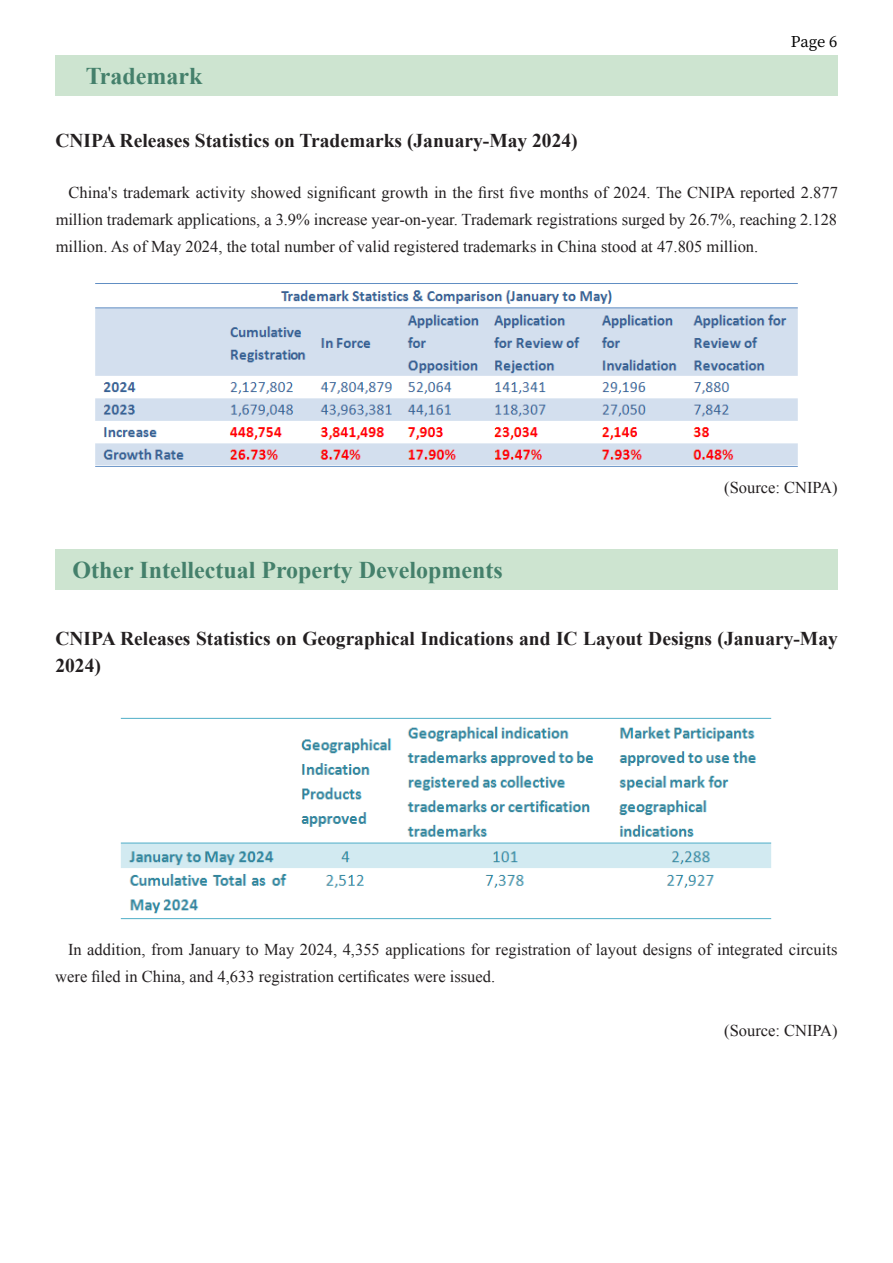
<style>
.page{position:relative;width:893px;height:1263px;background:#fff}
.page>*{position:absolute;margin:0;border:0;box-sizing:border-box;transform-origin:0 0}
.t1{font:700 24px "Times New Roman";color:#44806b}
.正文{font:700 19.5px/27px "Times New Roman";color:#231f20}
.标题{font:16.5px/27px "Times New Roman";color:#231f20}
.t2{font:500 15px "Source Han Serif CN";color:#000}
</style>
<div class="page">
<div style="left:55px;top:55px;width:782px;height:41px;background:#cde4d0"></div>
<div style="left:55px;top:549px;width:783px;height:41px;background:#cde4d0"></div>
<img style="left:95px;top:283px;width:703px;height:184px">
<img style="left:120px;top:717px;width:652px;height:203px">
<p class="t1" style="left:86px;top:59px;width:118px">Trademark</p>
<p class="正文" style="left:55px;top:126px;width:524px">CNIPA Releases Statistics on Trademarks (January-May 2024)</p>
<p class="t2" style="left:791px;top:33px;width:48px">Page 6</p>
<p class="标题" style="left:56px;top:179px;width:784px;text-align:justify;text-indent:13px">China's trademark activity showed significant growth in the first five months of 2024. The CNIPA reported 2.877 million trademark applications, a 3.9% increase year-on-year. Trademark registrations surged by 26.7%, reaching 2.128 million. As of May 2024, the total number of valid registered trademarks in China stood at 47.805 million.</p>
<p class="t1" style="left:72px;top:553px;width:432px">Other Intellectual Property Developments</p>
<p class="标题" style="left:724px;top:474px;width:115px">(Source: CNIPA)</p>
<p class="正文" style="left:55px;top:624px;width:784px">CNIPA Releases Statistics on Geographical Indications and IC Layout Designs (January-May<br>2024)</p>
<p class="标题" style="left:55px;top:935px;width:784px;text-indent:13px">In addition, from January to May 2024, 4,355 applications for registration of layout designs of integrated circuits were filed in China, and 4,633 registration certificates were issued.</p>
<p class="标题" style="left:724px;top:1016px;width:115px">(Source: CNIPA)</p>
</div>
